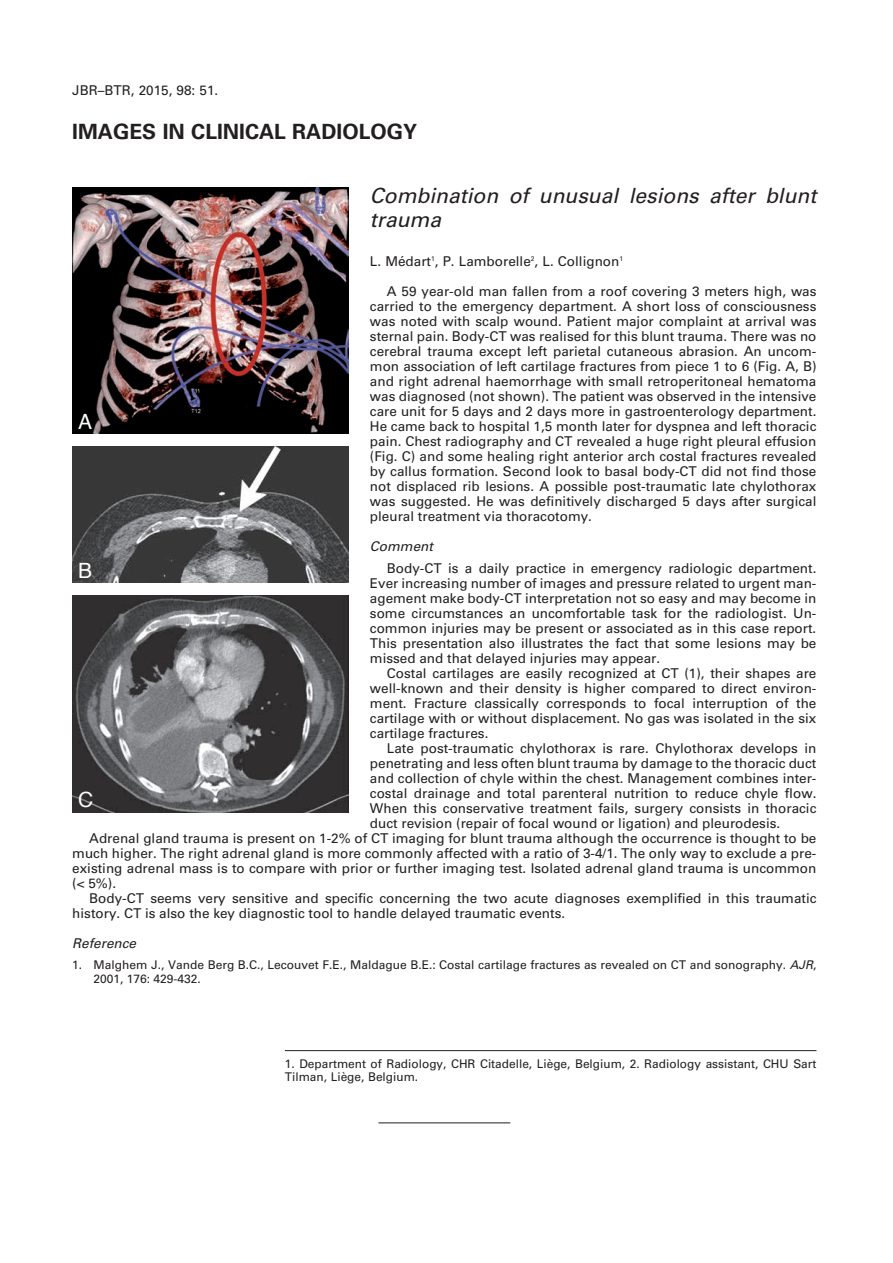
<style>
.page{position:relative;width:893px;height:1263px;background:#fff}
.page>*{position:absolute;margin:0;border:0;box-sizing:border-box;transform-origin:0 0}
.t1{font:italic 21px/24px "Univers";color:#231f20}
.t2{font:700 21px "Univers";color:#231f20}
.t3{font:21px "Helvetica";color:#fff}
.t4{font:13.5px/15px "Univers";color:#231f20;text-align:justify}
.t5{font:13.5px "Univers";color:#231f20}
.t6{font:italic 13.5px "Univers";color:#231f20}
.t7{font:12px/13.5px "Univers";color:#231f20}
.s1{font-style:italic}
</style>
<div class="page">
<hr style="left:285px;top:1050px;width:531px;height:1px;background:#231f20">
<hr style="left:378px;top:1122px;width:132px;height:1px;background:#231f20">
<img style="left:72px;top:187px;width:277px;height:247px">
<img style="left:72px;top:595px;width:277px;height:217px">
<img style="left:72px;top:446px;width:277px;height:136px">
<p class="t5" style="left:72px;top:82px;width:147px">JBR–BTR, 2015, 98: 51.</p>
<h1 class="t2" style="left:72px;top:119px;width:346px">IMAGES IN CLINICAL RADIOLOGY</h1>
<h1 class="t1" style="left:370px;top:184px;width:448px">Combination of unusual lesions after blunt trauma</h1>
<p class="t4" style="left:370px;top:254px;width:255px">L. Médart<sup>1</sup>, P. Lamborelle<sup>2</sup>, L. Collignon<sup>1</sup></p>
<p class="t4" style="left:370px;top:284px;width:448px;text-indent:17px">A 59 year-old man fallen from a roof covering 3 meters high, was carried to the emergency department. A short loss of consciousness was noted with scalp wound. Patient major complaint at arrival was sternal pain. Body-CT was realised for this blunt trauma. There was no cerebral trauma except left parietal cutaneous abrasion. An uncom&shy;mon association of left cartilage fractures from piece 1 to 6 (Fig. A, B) and right adrenal haemorrhage with small retroperitoneal hematoma was diagnosed (not shown). The patient was observed in the intensive care unit for 5 days and 2 days more in gastroenterology department.<br>He came back to hospital 1,5 month later for dyspnea and left thoracic pain. Chest radiography and CT revealed a huge right pleural effusion (Fig. C) and some healing right anterior arch costal fractures revealed by callus formation. Second look to basal body-CT did not find those not displaced rib lesions. A possible post-traumatic late chylothorax was suggested. He was definitively discharged 5 days after surgical pleural treatment via thoracotomy.</p>
<p class="t6" style="left:370px;top:538px;width:64px">Comment</p>
<p class="t4" style="left:370px;top:561px;width:448px;text-indent:17px">Body-CT is a daily practice in emergency radiologic department.<br>Ever increasing number of images and pressure related to urgent man&shy;agement make body-CT interpretation not so easy and may become in some circumstances an uncomfortable task for the radiologist. Un&shy;common injuries may be present or associated as in this case report.<br>This presentation also illustrates the fact that some lesions may be missed and that delayed injuries may appear.</p>
<p class="t4" style="left:370px;top:666px;width:448px;text-indent:17px">Costal cartilages are easily recognized at CT (1), their shapes are well-known and their density is higher compared to direct environ&shy;ment. Fracture classically corresponds to focal interruption of the cartilage with or without displacement. No gas was isolated in the six cartilage fractures.</p>
<p class="t4" style="left:387px;top:741px;width:431px">Late post-traumatic chylothorax is rare. Chylothorax develops in</p>
<p class="t4" style="left:370px;top:756px;width:448px">penetrating and less often blunt trauma by damage to the thoracic duct</p>
<p class="t4" style="left:370px;top:771px;width:448px">and collection of chyle within the chest. Management combines inter-</p>
<p class="t4" style="left:370px;top:786px;width:448px">costal drainage and total parenteral nutrition to reduce chyle flow.</p>
<p class="t4" style="left:370px;top:801px;width:448px">When this conservative treatment fails, surgery consists in thoracic</p>
<p class="t4" style="left:370px;top:816px;width:412px">duct revision (repair of focal wound or ligation) and pleurodesis.</p>
<p class="t4" style="left:89px;top:831px;width:729px">Adrenal gland trauma is present on 1-2% of CT imaging for blunt trauma although the occurrence is thought to be</p>
<p class="t4" style="left:72px;top:846px;width:746px">much higher. The right adrenal gland is more commonly affected with a ratio of 3-4/1. The only way to exclude a pre-</p>
<p class="t4" style="left:72px;top:861px;width:745px">existing adrenal mass is to compare with prior or further imaging test. Isolated adrenal gland trauma is uncommon</p>
<p class="t4" style="left:72px;top:876px;width:45px">(&lt; 5%).</p>
<p class="t4" style="left:89px;top:891px;width:729px">Body-CT seems very sensitive and specific concerning the two acute diagnoses exemplified in this traumatic</p>
<p class="t4" style="left:72px;top:906px;width:494px">history. CT is also the key diagnostic tool to handle delayed traumatic events.</p>
<p class="t6" style="left:72px;top:935px;width:65px">Reference</p>
<p class="t7" style="left:94px;top:958px;width:724px;text-indent:-21px">1. Malghem J., Vande Berg B.C., Lecouvet F.E., Maldague B.E.: Costal cartilage fractures as revealed on CT and sonography. <span class="s1">AJR</span>,<br>2001, 176: 429-432.</p>
<h1 class="t3" style="left:78px;top:405px;width:16px">A</h1>
<h1 class="t3" style="left:78px;top:554px;width:16px">B</h1>
<h1 class="t3" style="left:78px;top:784px;width:17px">C</h1>
<p class="t7" style="left:285px;top:1057px;width:533px">1. Department of Radiology, CHR Citadelle, Liège, Belgium, 2. Radiology assistant, CHU Sart<br>Tilman, Liège, Belgium.</p>
</div>
